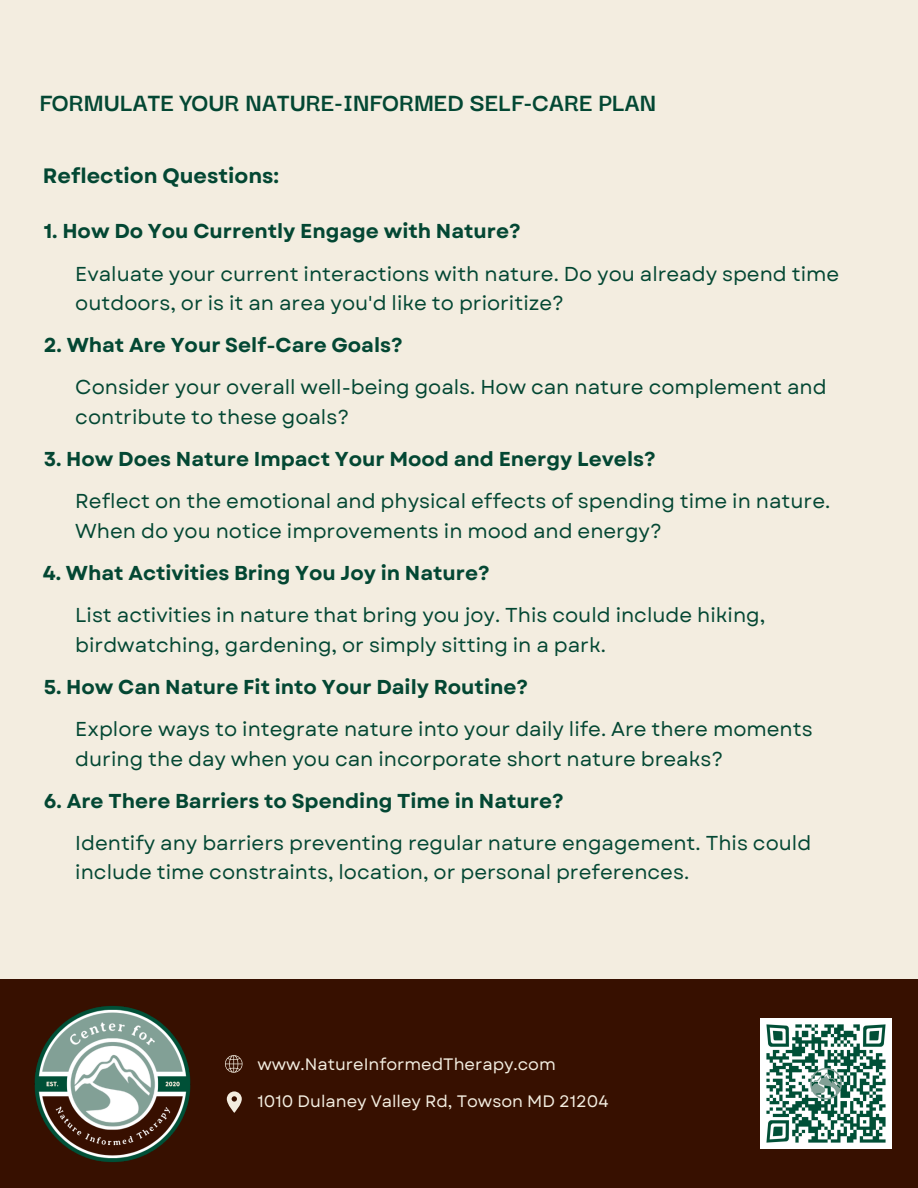
<style>
.page{position:relative;width:918px;height:1188px;background:#f3ede0}
.page>*{position:absolute;margin:0;border:0;box-sizing:border-box;transform-origin:0 0}
.t1{font:700 27px "Darker Grotesque";color:#034733}
.t2{font:700 20.85px "Garet";color:#034733}
.t3{font:20.1px/29.2px "Garet";color:#034733}
.t4{font:700 20.1px "Garet";color:#034733}
.t5{font:16.65px "Garet";color:#f3ede0}
</style>
<div class="page">
<div style="left:0;top:979px;width:918px;height:209px;background:#371000"></div>
<img style="left:34px;top:1005px;width:157px;height:158px">
<svg style="left:225px;top:1055px;width:17px;height:17px"></svg>
<svg style="left:227px;top:1091px;width:15px;height:22px"></svg>
<img style="left:761px;top:1018px;width:130px;height:131px">
<h2 class="t1" style="left:39px;top:82px;width:618px">FORMULATE YOUR NATURE-INFORMED SELF-CARE PLAN</h2>
<p class="t2" style="left:43px;top:161px;width:238px">Reflection Questions:</p>
<h2 class="t4" style="left:44px;top:217px;width:479px">1. How Do You Currently Engage with Nature?</h2>
<h2 class="t3" style="left:75px;top:259px;width:765px">Evaluate your current interactions with nature. Do you already spend time outdoors, or is it an area you'd like to prioritize?</h2>
<p class="t4" style="left:44px;top:331px;width:361px">2. What Are Your Self-Care Goals?</p>
<p class="t3" style="left:75px;top:373px;width:753px">Consider your overall well-being goals. How can nature complement and contribute to these goals?</p>
<h2 class="t4" style="left:44px;top:445px;width:614px">3. How Does Nature Impact Your Mood and Energy Levels?</h2>
<p class="t3" style="left:75px;top:487px;width:756px">Reflect on the emotional and physical effects of spending time in nature.<br>When do you notice improvements in mood and energy?</p>
<h2 class="t4" style="left:43px;top:558px;width:448px">4. What Activities Bring You Joy in Nature?</h2>
<p class="t3" style="left:75px;top:601px;width:692px">List activities in nature that bring you joy. This could include hiking, birdwatching, gardening, or simply sitting in a park.</p>
<p class="t4" style="left:44px;top:672px;width:486px">5. How Can Nature Fit into Your Daily Routine?</p>
<p class="t3" style="left:75px;top:715px;width:739px">Explore ways to integrate nature into your daily life. Are there moments during the day when you can incorporate short nature breaks?</p>
<p class="t4" style="left:44px;top:786px;width:522px">6. Are There Barriers to Spending Time in Nature?</p>
<p class="t3" style="left:75px;top:829px;width:737px">Identify any barriers preventing regular nature engagement. This could include time constraints, location, or personal preferences.</p>
<h2 class="t5" style="left:257px;top:1052px;width:300px">www.NatureInformedTherapy.com</h2>
<h2 class="t5" style="left:257px;top:1089px;width:353px">1010 Dulaney Valley Rd, Towson MD 21204</h2>
</div>
